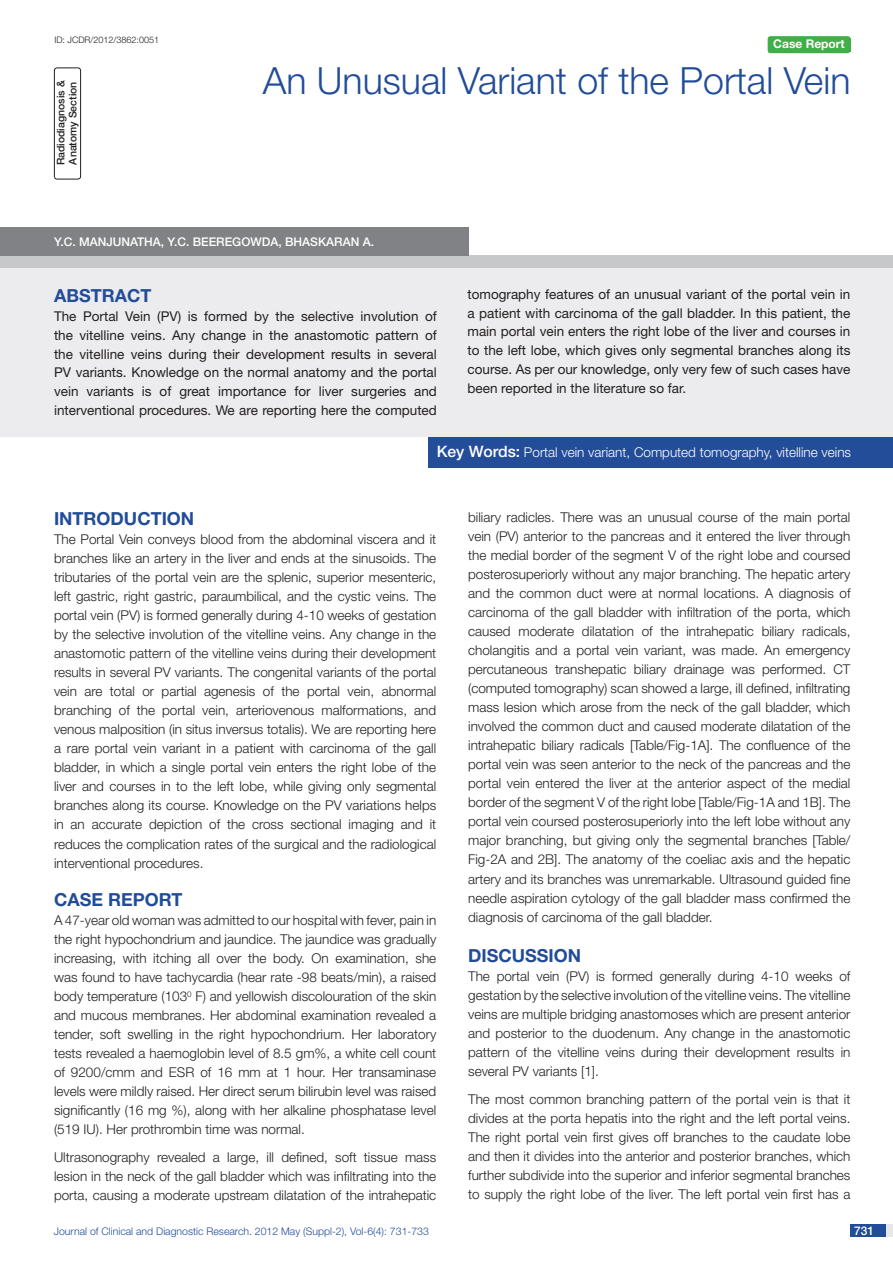
<style>
.page{position:relative;width:893px;height:1263px;background:#fff}
.page>*{position:absolute;margin:0;border:0;box-sizing:border-box;transform-origin:0 0}
.t1{font:300 37.5px "Helvetica Neue";color:#214c99}
.Level_1{font:700 18px "Helvetica Neue";color:#214c99}
.Abstract_head{font:700 18px "Helvetica Neue";color:#214c99}
.Body_text{font:300 13.5px/19px "Helvetica Neue";color:#231f20;text-align:justify}
.Abstract_text{font:13.5px/18.8px "Helvetica Neue";color:#231f20;text-align:justify}
.t2{font:300 13.5px "Helvetica Neue";color:#fff}
.Author{font:500 12px "Helvetica Neue";color:#fff}
.t3{font:700 12px "Helvetica Neue";color:#fff}
.t4{font:300 10.5px "Helvetica Neue";color:#214c99}
.t5{font:500 10.5px/12px "Helvetica Neue";color:#231f20}
.DOI{font:300 9px "Helvetica Neue";color:#231f20}
.s1{color:#244d99}
.s2{font-weight:500;font-size:15.75px}
.s3{color:#244d98}
</style>
<div class="page">
<div style="left:850px;top:1224px;width:43px;height:13px;background:#e6e7e9"></div>
<div style="left:850px;top:1224px;width:35px;height:13px;background:#214c99"></div>
<div style="left:768px;top:36px;width:82px;height:17px;background:#40ae49;border-radius:3px"></div>
<div style="left:767px;top:38px;width:83px;height:13px;background:#40ae49"></div>
<div style="left:0;top:268px;width:893px;height:169px;background:#ececee"></div>
<div style="left:0;top:256px;width:893px;height:12px;background:#c7c8ca"></div>
<div style="left:428px;top:437px;width:465px;height:31px;background:#244d99"></div>
<div style="left:0;top:228px;width:468px;height:28px;background:#808285"></div>
<div style="left:54px;top:67px;width:27px;height:112px;border:1px solid #231f20;border-radius:3px"></div>
<p class="DOI" style="left:54px;top:35px;width:106px">ID: JCDR/2012/3862:0051</p>
<p class="t3" style="left:773px;top:36px;width:73px">CASE REPORT</p>
<p class="t5" style="left:55px;top:165px;width:86px;rotate:-90deg">RADIODIAGNOSIS &amp;<br>ANATOMY SECTION</p>
<p class="t1" style="left:263px;top:58px;width:589px">An Unusual Variant of the Portal Vein</p>
<p class="Author" style="left:54px;top:235px;width:322px">Y.C. MANJUNATHA, Y.C. BEEREGOWDA, BHASKARAN A.</p>
<p class="Abstract_head" style="left:54px;top:285px;width:99px">ABST<span class="s1">RAC</span>T</p>
<p class="Abstract_text" style="left:54px;top:307px;width:384px">The Portal Vein (PV) is formed by the selective involution of the vitelline veins. Any change in the anastomotic pattern of the vitelline veins during their development results in several PV variants. Knowledge on the normal anatomy and the portal vein variants is of great importance for liver surgeries and interventional procedures. We are reporting here the computed</p>
<p class="Abstract_text" style="left:468px;top:284px;width:384px">tomography features of an unusual variant of the portal vein in a patient with carcinoma of the gall bladder. In this patient, the main portal vein enters the right lobe of the liver and courses in to the left lobe, which gives only segmental branches along its course. As per our knowledge, only very few of such cases have been reported in the literature so far.</p>
<p class="t2" style="left:437px;top:443px;width:416px"><span class="s2">KEY WORDS:</span> Portal vein variant, Computed tomography, vitelline veins</p>
<p class="Level_1" style="left:54px;top:507px;width:142px">INTRODUCTION</p>
<p class="Body_text" style="left:54px;top:529px;width:384px">The Portal Vein conveys blood from the abdominal viscera and it branches like an artery in the liver and ends at the sinusoids. The tributaries of the portal vein are the splenic, superior mesenteric, left gastric, right gastric, paraumbilical, and the cystic veins. The portal vein (PV) is formed generally during 4-10 weeks of gestation by the selective involution of the vitelline veins. Any change in the anastomotic pattern of the vitelline veins during their development results in several PV variants. The congenital variants of the portal vein are total or partial agenesis of the portal vein, abnormal branching of the portal vein, arteriovenous malformations, and venous malposition (in situs inversus totalis). We are reporting here a rare portal vein variant in a patient with carcinoma of the gall bladder, in which a single portal vein enters the right lobe of the liver and courses in to the left lobe, while giving only segmental branches along its course. Knowledge on the PV variations helps in an accurate depiction of the cross sectional imaging and it reduces the complication rates of the surgical and the radiological interventional procedures.</p>
<p class="Level_1" style="left:54px;top:888px;width:117px">CASE REPORT</p>
<p class="Body_text" style="left:54px;top:910px;width:384px">A 47-year old woman was admitted to our hospital with fever, pain in the right hypochondrium and jaundice. The jaundice was gradually increasing, with itching all over the body. On examination, she was found to have tachycardia (hear rate -98 beats/min), a raised body temperature (103<sup>0</sup> F) and yellowish discolouration of the skin and mucous membranes. Her abdominal examination revealed a tender, soft swelling in the right hypochondrium. Her laboratory tests revealed a haemoglobin level of 8.5 gm%, a white cell count of 9200/cmm and ESR of 16 mm at 1 hour. Her transaminase levels were mildly raised. Her direct serum bilirubin level was raised significantly (16 mg %), along with her alkaline phosphatase level (519 IU). Her prothrombin time was normal.</p>
<p class="Body_text" style="left:54px;top:1147px;width:384px">Ultrasonography revealed a large, ill defined, soft tissue mass lesion in the neck of the gall bladder which was infiltrating into the porta, causing a moderate upstream dilatation of the intrahepatic</p>
<p class="Body_text" style="left:468px;top:507px;width:384px">biliary radicles. There was an unusual course of the main portal vein (PV) anterior to the pancreas and it entered the liver through the medial border of the segment V of the right lobe and coursed posterosuperiorly without any major branching. The hepatic artery and the common duct were at normal locations. A diagnosis of carcinoma of the gall bladder with infiltration of the porta, which caused moderate dilatation of the intrahepatic biliary radicals, cholangitis and a portal vein variant, was made. An emergency percutaneous transhepatic biliary drainage was performed. CT (computed tomography) scan showed a large, ill defined, infiltrating mass lesion which arose from the neck of the gall bladder, which involved the common duct and caused moderate dilatation of the intrahepatic biliary radicals [Table/Fig-1A]. The confluence of the portal vein was seen anterior to the neck of the pancreas and the portal vein entered the liver at the anterior aspect of the medial border of the segment V of the right lobe [Table/Fig-1A and 1B]. The portal vein coursed posterosuperiorly into the left lobe without any major branching, but giving only the segmental branches [Table/ Fig-2A and 2B]. The anatomy of the coeliac axis and the hepatic artery and its branches was unremarkable. Ultrasound guided fine needle aspiration cytology of the gall bladder mass confirmed the diagnosis of carcinoma of the gall bladder.</p>
<p class="Level_1" style="left:468px;top:944px;width:12px">DISC</p>
<p class="Level_1" style="left:512px;top:944px;width:71px">USSION</p>
<p class="Body_text" style="left:468px;top:966px;width:384px">The portal vein (PV) is formed generally during 4-10 weeks of gestation by the selective involution of the vitelline veins. The vitelline veins are multiple bridging anastomoses which are present anterior and posterior to the duodenum. Any change in the anastomotic pattern of the vitelline veins during their development results in several PV variants [1].</p>
<p class="Body_text" style="left:468px;top:1089px;width:384px">The most common branching pattern of the portal vein is that it divides at the porta hepatis into the right and the left portal veins.<br>The right portal vein first gives off branches to the caudate lobe and then it divides into the anterior and posterior branches, which further subdivide into the superior and inferior segmental branches to supply the right lobe of the liver. The left portal vein first has a</p>
<p class="t4" style="left:54px;top:1225px;width:377px">Journal of Clinical and Diagnostic Research. <span class="s3">2012 May (Suppl-2), Vol-6(4): 731-733</span></p>
<p class="Author" style="left:854px;top:1223px;width:22px">731</p>
</div>
